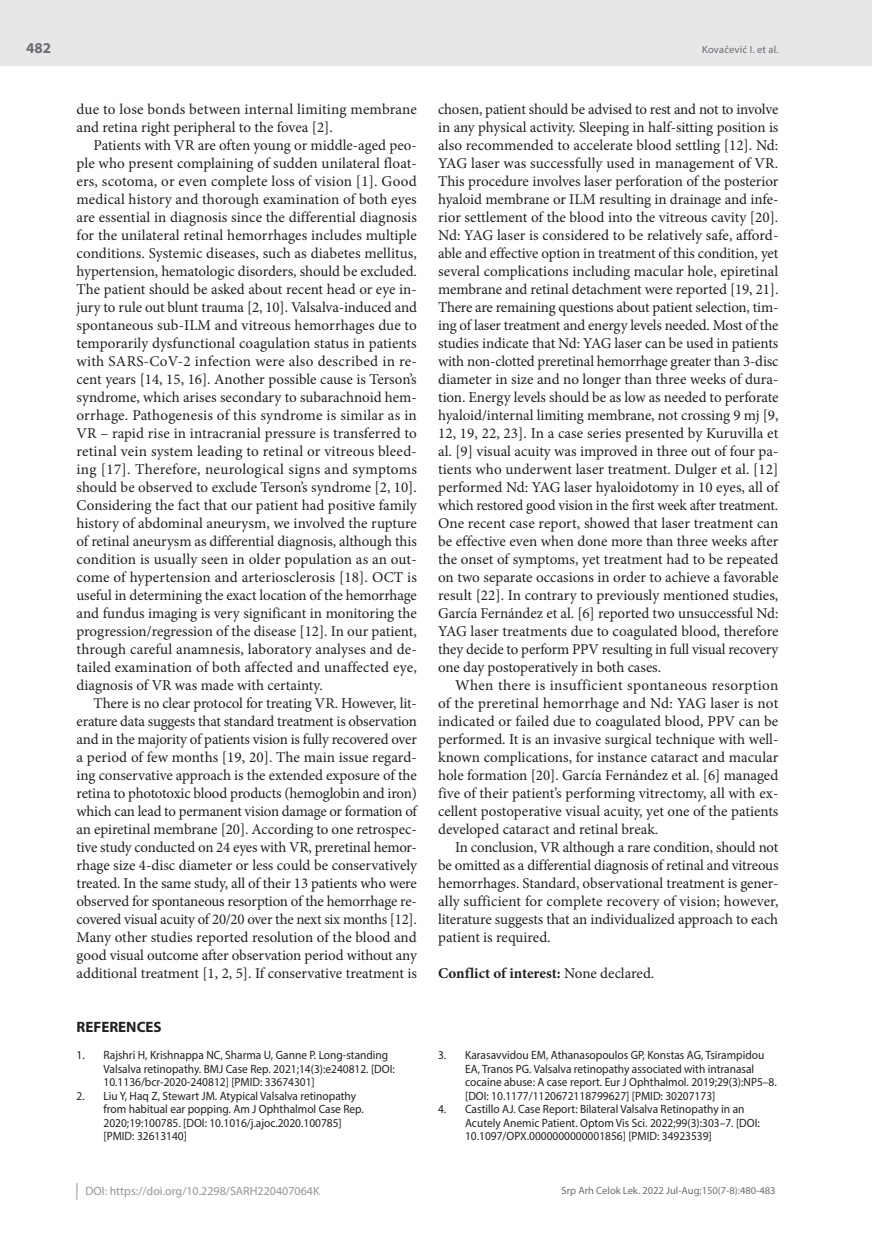
<style>
.page{position:relative;width:872px;height:1234px;background:#fff}
.page>*{position:absolute;margin:0;border:0;box-sizing:border-box;transform-origin:0 0}
.t1{font:15px/18px "Minion Pro";color:#231f20;text-align:justify}
.t2{font:700 15px "Minion Pro";color:#231f20}
.t3{font:700 15px "Myriad Pro";color:#231f20}
.t4{font:700 15px "Myriad Pro";color:#6c6d70}
.t5{font:12px/13.5px "Myriad Pro";color:#231f20;scale:.95 1}
.t6{font:12px "Myriad Pro";color:#939598}
.t7{font:10.5px "Myriad Pro";color:#6c6d70}
.s1{font-weight:400}
</style>
<div class="page">
<div style="left:0;top:0;width:872px;height:66px;background:#e6e7e9"></div>
<svg style="left:77px;top:1183px;width:1px;height:16px"></svg>
<p class="t4" style="left:26px;top:38px;width:26px">482</p>
<p class="t1" style="left:77px;top:100px;width:342px">due to lose bonds between internal limiting membrane and retina right peripheral to the fovea [2].</p>
<p class="t1" style="left:77px;top:136px;width:342px;text-indent:17px">Patients with VR are often young or middle-aged peo&shy;ple who present complaining of sudden unilateral float&shy;ers, scotoma, or even complete loss of vision [1]. Good medical history and thorough examination of both eyes are essential in diagnosis since the differential diagnosis for the unilateral retinal hemorrhages includes multiple conditions. Systemic diseases, such as diabetes mellitus, hypertension, hematologic disorders, should be excluded.<br>The patient should be asked about recent head or eye in&shy;jury to rule out blunt trauma [2, 10]. Valsalva-induced and spontaneous sub-ILM and vitreous hemorrhages due to temporarily dysfunctional coagulation status in patients with SARS-CoV-2 infection were also described in re&shy;cent years [14, 15, 16]. Another possible cause is Terson’s syndrome, which arises secondary to subarachnoid hem&shy;orrhage. Pathogenesis of this syndrome is similar as in VR – rapid rise in intracranial pressure is transferred to retinal vein system leading to retinal or vitreous bleed&shy;ing [17]. Therefore, neurological signs and symptoms should be observed to exclude Terson’s syndrome [2, 10].<br>Considering the fact that our patient had positive family history of abdominal aneurysm, we involved the rupture of retinal aneurysm as differential diagnosis, although this condition is usually seen in older population as an out&shy;come of hypertension and arteriosclerosis [18]. OCT is useful in determining the exact location of the hemorrhage and fundus imaging is very significant in monitoring the progression/regression of the disease [12]. In our patient, through careful anamnesis, laboratory analyses and de&shy;tailed examination of both affected and unaffected eye, diagnosis of VR was made with certainty.</p>
<p class="t1" style="left:77px;top:694px;width:342px;text-indent:17px">There is no clear protocol for treating VR. However, lit&shy;erature data suggests that standard treatment is observation and in the majority of patients vision is fully recovered over a period of few months [19, 20]. The main issue regard&shy;ing conservative approach is the extended exposure of the retina to phototoxic blood products (hemoglobin and iron) which can lead to permanent vision damage or formation of an epiretinal membrane [20]. According to one retrospec&shy;tive study conducted on 24 eyes with VR, preretinal hemor&shy;rhage size 4-disc diameter or less could be conservatively treated. In the same study, all of their 13 patients who were observed for spontaneous resorption of the hemorrhage re&shy;covered visual acuity of 20/20 over the next six months [12].<br>Many other studies reported resolution of the blood and good visual outcome after observation period without any additional treatment [1, 2, 5]. If conservative treatment is</p>
<p class="t3" style="left:77px;top:1017px;width:87px">REFERENCES</p>
<p class="t5" style="left:104px;top:1048px;width:308px;text-indent:-27px">1. Rajshri H, Krishnappa NC, Sharma U, Ganne P. Long-standing<br>Valsalva retinopathy. BMJ Case Rep. 2021;14(3):e240812. [DOI:<br>10.1136/bcr-2020-240812] [PMID: 33674301]</p>
<p class="t5" style="left:104px;top:1088px;width:275px;text-indent:-27px">2. Liu Y, Haq Z, Stewart JM. Atypical Valsalva retinopathy from habitual ear popping. Am J Ophthalmol Case Rep.<br>2020;19:100785. [DOI: 10.1016/j.ajoc.2020.100785] [PMID: 32613140]</p>
<p class="t6" style="left:86px;top:1183px;width:235px">DOI: https://doi.org/10.2298/SARH220407064K</p>
<p class="t7" style="left:702px;top:43px;width:78px">Kovačević I. et al.</p>
<p class="t1" style="left:438px;top:100px;width:342px">chosen, patient should be advised to rest and not to involve in any physical activity. Sleeping in half-sitting position is also recommended to accelerate blood settling [12]. Nd:<br>YAG laser was successfully used in management of VR.<br>This procedure involves laser perforation of the posterior hyaloid membrane or ILM resulting in drainage and infe&shy;rior settlement of the blood into the vitreous cavity [20].<br>Nd: YAG laser is considered to be relatively safe, afford&shy;able and effective option in treatment of this condition, yet several complications including macular hole, epiretinal membrane and retinal detachment were reported [19, 21].<br>There are remaining questions about patient selection, tim&shy;ing of laser treatment and energy levels needed. Most of the studies indicate that Nd: YAG laser can be used in patients with non-clotted preretinal hemorrhage greater than 3-disc diameter in size and no longer than three weeks of dura&shy;tion. Energy levels should be as low as needed to perforate hyaloid/internal limiting membrane, not crossing 9 mj [9, 12, 19, 22, 23]. In a case series presented by Kuruvilla et al. [9] visual acuity was improved in three out of four pa&shy;tients who underwent laser treatment. Dulger et al. [12] performed Nd: YAG laser hyaloidotomy in 10 eyes, all of which restored good vision in the first week after treatment.<br>One recent case report, showed that laser treatment can be effective even when done more than three weeks after the onset of symptoms, yet treatment had to be repeated on two separate occasions in order to achieve a favorable result [22]. In contrary to previously mentioned studies, García Fernández et al. [6] reported two unsuccessful Nd:<br>YAG laser treatments due to coagulated blood, therefore they decide to perform PPV resulting in full visual recovery one day postoperatively in both cases.</p>
<p class="t1" style="left:438px;top:676px;width:342px;text-indent:17px">When there is insufficient spontaneous resorption of the preretinal hemorrhage and Nd: YAG laser is not indicated or failed due to coagulated blood, PPV can be performed. It is an invasive surgical technique with well&shy;known complications, for instance cataract and macular hole formation [20]. García Fernández et al. [6] managed five of their patient’s performing vitrectomy, all with ex&shy;cellent postoperative visual acuity, yet one of the patients developed cataract and retinal break.</p>
<p class="t1" style="left:438px;top:838px;width:342px;text-indent:17px">In conclusion, VR although a rare condition, should not be omitted as a differential diagnosis of retinal and vitreous hemorrhages. Standard, observational treatment is gener&shy;ally sufficient for complete recovery of vision; however, literature suggests that an individualized approach to each patient is required.</p>
<p class="t2" style="left:438px;top:962px;width:218px">Conflict of interest: <span class="s1">None declared.</span></p>
<p class="t5" style="left:465px;top:1048px;width:329px;text-indent:-27px">3. Karasavvidou EM, Athanasopoulos GP, Konstas AG, Tsirampidou EA, Tranos PG. Valsalva retinopathy associated with intranasal cocaine abuse: A case report. Eur J Ophthalmol. 2019;29(3):NP5–8. [DOI: 10.1177/1120672118799627] [PMID: 30207173]</p>
<p class="t5" style="left:465px;top:1102px;width:312px;text-indent:-27px">4. Castillo AJ. Case Report: Bilateral Valsalva Retinopathy in an<br>Acutely Anemic Patient. Optom Vis Sci. 2022;99(3):303–7. [DOI:<br>10.1097/OPX.0000000000001856] [PMID: 34923539]</p>
<p class="t7" style="left:561px;top:1184px;width:216px">Srp Arh Celok Lek. 2022 Jul-Aug;150(7-8):480-483</p>
</div>
